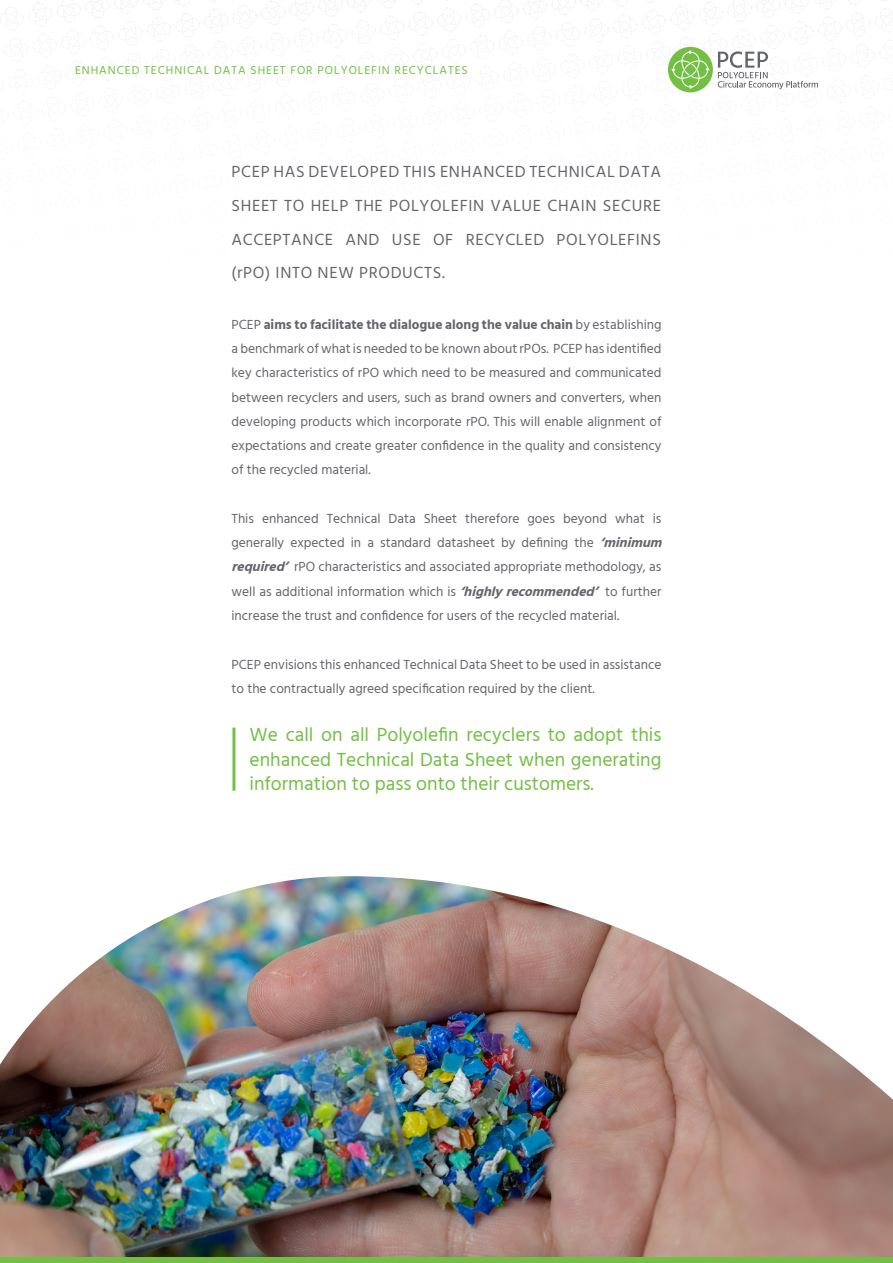
<style>
.page{position:relative;width:893px;height:1263px;background:#fff}
.page>*{position:absolute;margin:0;border:0;box-sizing:border-box;transform-origin:0 0}
.t1{font:19.5px/24.3px "Hind";color:#72bf44;text-align:justify}
.t2{font:16.5px/33.6px "Hind";letter-spacing:.04em;color:#63656a;text-align:justify}
.t3{font:13.5px/24.3px "Hind";color:#63656a}
.t4{font:11.85px "Hind";letter-spacing:.08em;color:#72bf44}
.s1{font-weight:700}
.s2{font-weight:700;font-style:italic}
</style>
<div class="page">
<img style="left:0;top:876px;width:893px;height:381px">
<div style="left:0;top:1257px;width:893px;height:6px;background:#72bf44"></div>
<div style="left:668px;top:47px;width:45px;height:45px;background:#72bf44;border-radius:50%"></div>
<svg style="left:718px;top:51px;width:100px;height:38px"></svg>
<svg style="left:671px;top:50px;width:39px;height:39px"></svg>
<hr style="left:232px;top:728px;width:3px;height:63px;background:#72bf44">
<p class="t4" style="left:75px;top:62px;width:394px">ENHANCED TECHNICAL DATA SHEET FOR POLYOLEFIN RECYCLATES</p>
<p class="t2" style="left:231px;top:156px;width:431px">PCEP HAS DEVELOPED THIS ENHANCED TECHNICAL DATA SHEET TO HELP THE POLYOLEFIN VALUE CHAIN SECURE ACCEPTANCE AND USE OF RECYCLED POLYOLEFINS (rPO) INTO NEW PRODUCTS.</p>
<p class="t3" style="left:231px;top:313px;width:431px;text-align:justify">PCEP <span class="s1">aims to facilitate the dialogue along the value chain</span> by establishing a benchmark of what is needed to be known about rPOs. PCEP has identified key characteristics of rPO which need to be measured and communicated between recyclers and users, such as brand owners and converters, when developing products which incorporate rPO. This will enable alignment of expectations and create greater confidence in the quality and consistency of the recycled material.</p>
<p class="t3" style="left:231px;top:507px;width:437px">This enhanced Technical Data Sheet therefore goes beyond what is generally expected in a standard datasheet by defining the <span class="s2">‘minimum required’</span> rPO characteristics and associated appropriate methodology, as well as additional information which is <span class="s2">‘highlyrecommended’</span> to further increase the trust and confidence for users of the recycled material.</p>
<p class="t3" style="left:231px;top:653px;width:431px">PCEP envisions this enhanced Technical Data Sheet to be used in assistance to the contractually agreed specification required by the client.</p>
<h1 class="t1" style="left:249px;top:724px;width:413px">We call on all Polyolefin recyclers to adopt this enhanced Technical Data Sheet when generating information to pass onto their customers.</h1>
</div>
